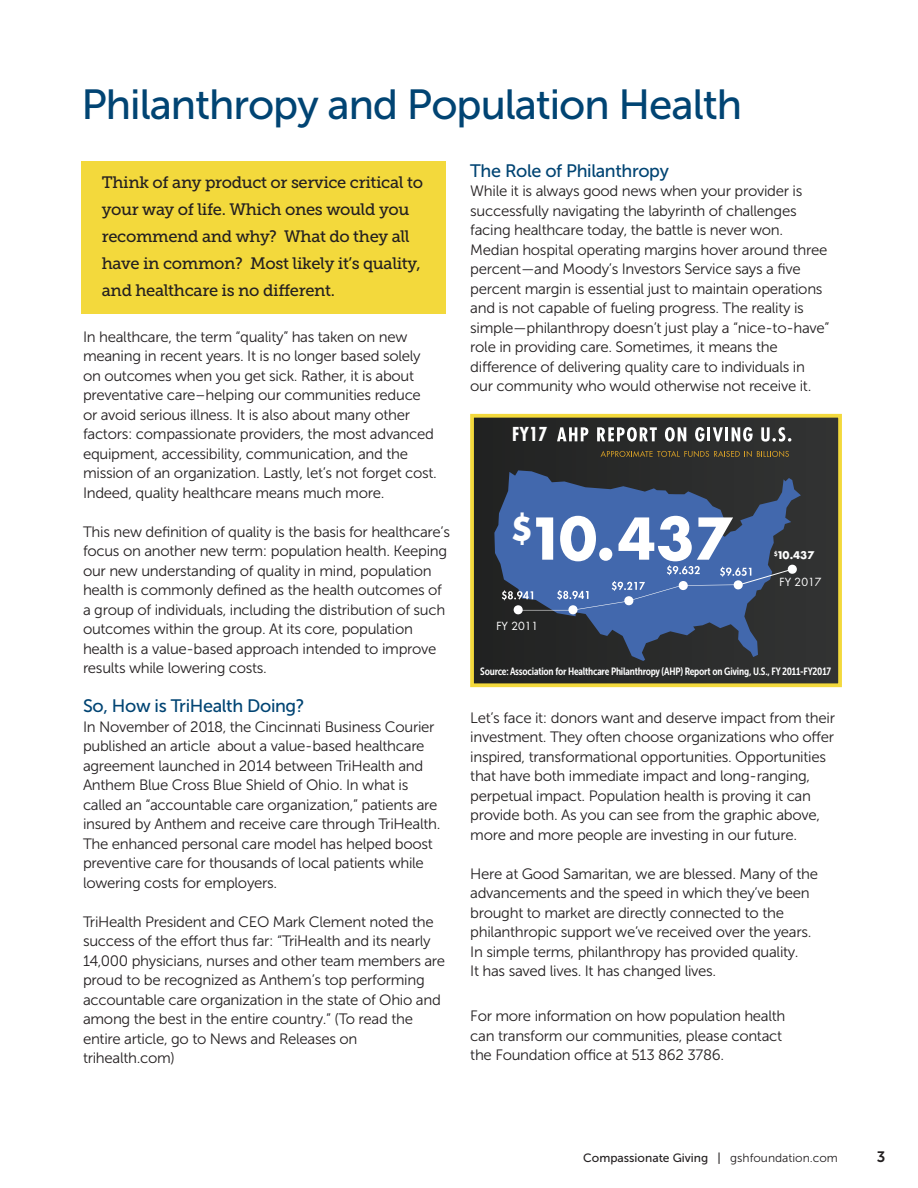
<style>
.page{position:relative;width:918px;height:1188px;background:#fff}
.page>*{position:absolute;margin:0;border:0;box-sizing:border-box;transform-origin:0 0}
.t1{font:700 55.95px "Futura";color:#fff}
.t2{font:42px "Museo Sans 500";letter-spacing:-.025em;color:#014473}
.t3{font:700 condensed 18.75px "Futura";color:#fff}
.t4{font:18px "Museo Sans 500";letter-spacing:-.02em;color:#014473}
.t5{font:16.5px/27px "Museo Slab 500";letter-spacing:-.02em;color:#231f20}
.t6{font:15px/19.5px "Museo Sans 300";letter-spacing:-.02em;color:#231f20}
.t7{font:15px "Museo Sans 700";color:#231f20}
.t8{font:12px "Museo Sans 500";color:#231f20}
.t9{font:10.95px "Futura";color:#fff}
.t10{font:10.5px "Museo Sans Cond 700";letter-spacing:-.02em;color:#fff}
.t11{font:700 10.35px "Futura";color:#fff}
.s1{font-family:"Museo Sans 300"}
</style>
<div class="page">
<div style="left:81px;top:161px;width:365px;height:153px;background:#f3d93c"></div>
<div style="left:474px;top:417px;width:364px;height:266px;background:#2b2c2c"></div>
<svg style="left:494px;top:470px;width:306px;height:191px;fill:#4268ad"></svg>
<svg style="left:557px;top:427px;width:31px;height:14px"></svg>
<svg style="left:597px;top:427px;width:59px;height:14px"></svg>
<svg style="left:665px;top:427px;width:21px;height:14px"></svg>
<svg style="left:695px;top:427px;width:9px;height:14px"></svg>
<hr style="left:707px;top:427px;width:3px;height:14px;background:#fff">
<svg style="left:712px;top:427px;width:10px;height:14px"></svg>
<hr style="left:725px;top:427px;width:3px;height:14px;background:#fff">
<svg style="left:731px;top:427px;width:21px;height:14px"></svg>
<svg style="left:761px;top:427px;width:30px;height:14px"></svg>
<svg style="left:600px;top:451px;width:188px;height:6px"></svg>
<svg style="left:501px;top:564px;width:295px;height:50px"></svg>
<div style="left:470px;top:414px;width:371px;height:273px;border:4px solid #f3d93c"></div>
<h2 class="t2" style="left:81px;top:80px;width:662px">Philanthropy and Population Health</h2>
<p class="t5" style="left:102px;top:171px;width:323px">Think of any product or service critical to your way of life. Which ones would you recommend and why? What do they all have in common? Most likely it’s quality, and healthcare is no different.</p>
<p class="t6" style="left:83px;top:326px;width:355px">In healthcare, the term “quality” has taken on new meaning in recent years. It is no longer based solely on outcomes when you get sick. Rather, it is about preventative care–helping our communities reduce or avoid serious illness. It is also about many other factors: compassionate providers, the most advanced equipment, accessibility, communication, and the mission of an organization. Lastly, let’s not forget cost.<br>Indeed, quality healthcare means much more.</p>
<p class="t6" style="left:83px;top:521px;width:368px">This new definition of quality is the basis for healthcare’s focus on another new term: population health. Keeping our new understanding of quality in mind, population health is commonly defined as the health outcomes of a group of individuals, including the distribution of such outcomes within the group. At its core, population health is a value-based approach intended to improve results while lowering costs.</p>
<p class="t4" style="left:83px;top:695px;width:223px">So, How is TriHealth Doing?</p>
<p class="t6" style="left:83px;top:716px;width:359px">In November of 2018, the Cincinnati Business Courier published an article about a value-based healthcare agreement launched in 2014 between TriHealth and Anthem Blue Cross Blue Shield of Ohio. In what is called an “accountable care organization,” patients are insured by Anthem and receive care through TriHealth.<br>The enhanced personal care model has helped boost preventive care for thousands of local patients while lowering costs for employers.</p>
<p class="t6" style="left:83px;top:911px;width:363px">TriHealth President and CEO Mark Clement noted the success of the effort thus far: “TriHealth and its nearly 14,000 physicians, nurses and other team members are proud to be recognized as Anthem’s top performing accountable care organization in the state of Ohio and among the best in the entire country.” (To read the entire article, go to News and Releases on trihealth.com)</p>
<p class="t4" style="left:470px;top:160px;width:200px">The Role of Philanthropy</p>
<p class="t6" style="left:470px;top:181px;width:360px">While it is always good news when your provider is successfully navigating the labyrinth of challenges facing healthcare today, the battle is never won.<br>Median hospital operating margins hover around three percent—and Moody’s Investors Service says a five percent margin is essential just to maintain operations and is not capable of fueling progress. The reality is simple—philanthropy doesn’t just play a “nice-to-have” role in providing care. Sometimes, it means the difference of delivering quality care to individuals in our community who would otherwise not receive it.</p>
<p class="t3" style="left:512px;top:426px;width:37px">FY17</p>
<h1 class="t1" style="left:510px;top:513px;width:224px"><sup>$</sup>10.437</h1>
<p class="t9" style="left:496px;top:621px;width:43px">FY 2011</p>
<p class="t11" style="left:773px;top:550px;width:42px"><sup>$</sup>10.437</p>
<p class="t9" style="left:779px;top:577px;width:43px">FY 2017</p>
<p class="t10" style="left:480px;top:667px;width:352px">Source: Association for Healthcare Philanthropy (AHP) Report on Giving, U.S., FY 2011-FY2017</p>
<p class="t6" style="left:470px;top:708px;width:366px">Let’s face it: donors want and deserve impact from their investment. They often choose organizations who offer inspired, transformational opportunities. Opportunities that have both immediate impact and long-ranging, perpetual impact. Population health is proving it can provide both. As you can see from the graphic above, more and more people are investing in our future.</p>
<p class="t6" style="left:470px;top:864px;width:349px">Here at Good Samaritan, we are blessed. Many of the advancements and the speed in which they’ve been brought to market are directly connected to the philanthropic support we’ve received over the years.<br>In simple terms, philanthropy has provided quality.<br>It has saved lives. It has changed lives.</p>
<p class="t6" style="left:470px;top:1006px;width:317px">For more information on how population health can transform our communities, please contact the Foundation office at 513 862 3786.</p>
<p class="t8" style="left:583px;top:1151px;width:256px">Compassionate Giving | <span class="s1">gshfoundation.com</span></p>
<p class="t7" style="left:876px;top:1147px;width:10px">3</p>
</div>
